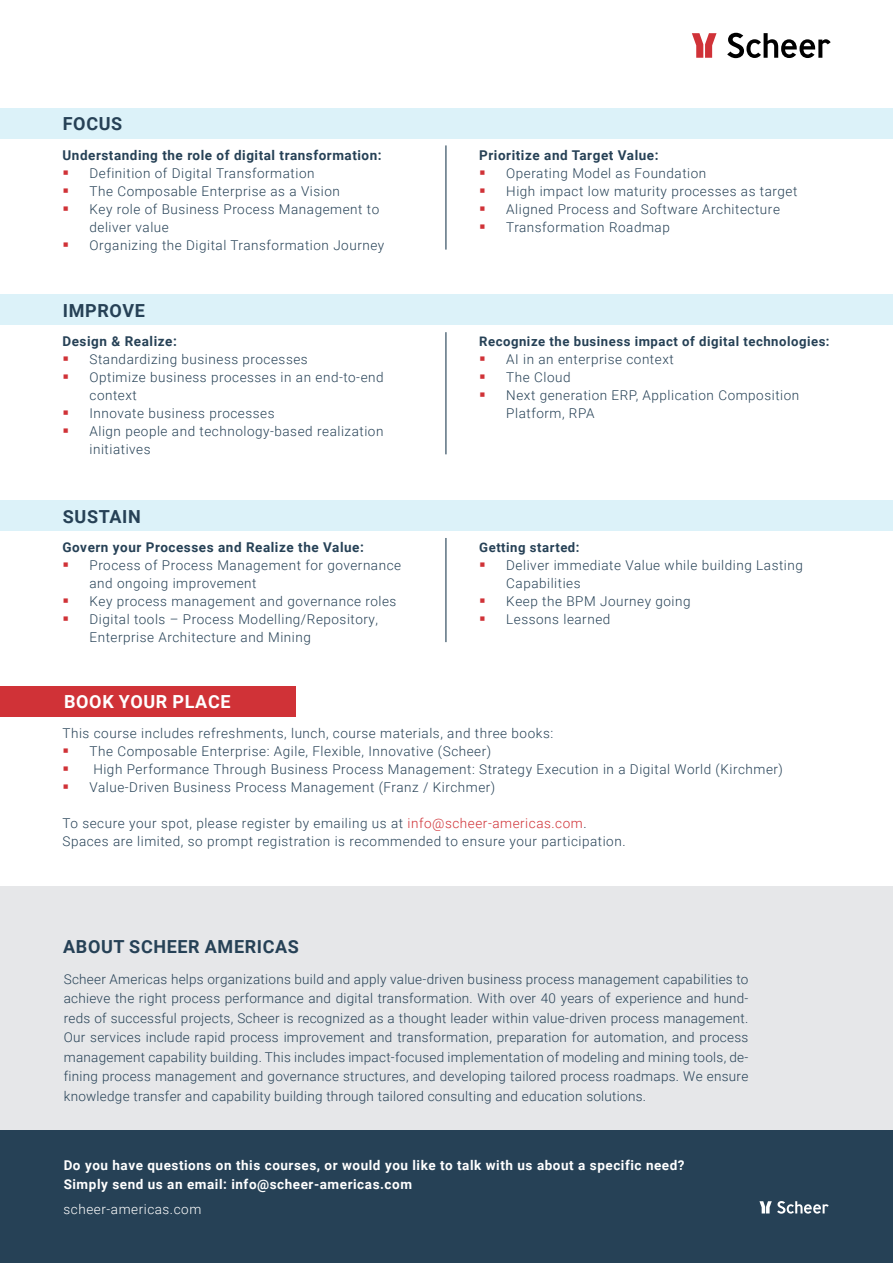
<style>
.page{position:relative;width:893px;height:1263px;background:#fff}
.page>*{position:absolute;margin:0;border:0;box-sizing:border-box;transform-origin:0 0}
.Headline_About_Scheer{font:700 18px "Roboto";letter-spacing:.035em;color:#264156}
.Headline_About_Scheer-2{font:700 18px "Roboto";letter-spacing:.035em;color:#fff}
.Fließtext{font:300 13.5px/18px "Roboto";letter-spacing:.04em;color:#264156}
.Text_blueBox_bold{font:300 13.5px/18px "Roboto";letter-spacing:.04em;color:#264156}
.Text_blueBox_bold-2{font:700 13.5px "Roboto";letter-spacing:.04em;color:#264156}
.Text_blueBox_bold-3{font:700 13.5px "Roboto";letter-spacing:.04em;color:#fff}
.Text_blueBox_bold-4{font:300 13.5px "Roboto";letter-spacing:.04em;color:#fff}
.Text_blueBox_bold-5{font:700 13.2px "Roboto";letter-spacing:.04em;color:#264156}
.s1{color:#d03237}
</style>
<div class="page">
<div style="left:0;top:500px;width:893px;height:31px;background:#dcf2f9"></div>
<div style="left:0;top:294px;width:893px;height:31px;background:#dcf2f9"></div>
<div style="left:0;top:108px;width:893px;height:30px;background:#dcf2f9"></div>
<div style="left:0;top:686px;width:295px;height:30px;background:#d03237"></div>
<hr style="left:445px;top:145px;width:1px;height:105px;background:#264156">
<hr style="left:445px;top:332px;width:1px;height:122px;background:#264156">
<hr style="left:445px;top:538px;width:1px;height:104px;background:#264156">
<svg style="left:692px;top:33px;width:24px;height:25px"></svg>
<svg style="left:727px;top:33px;width:104px;height:25px"></svg>
<div style="left:0;top:886px;width:893px;height:377px;background:#e6e7e9"></div>
<div style="left:0;top:1130px;width:893px;height:133px;background:#264156"></div>
<svg style="left:759px;top:1201px;width:70px;height:13px"></svg>
<p class="Headline_About_Scheer" style="left:63px;top:111px;width:61px">FOCUS</p>
<p class="Text_blueBox_bold-2" style="left:63px;top:145px;width:321px">Understanding the role of digital transformation:</p>
<p class="Fließtext" style="left:90px;top:163px;width:226px">Definition of Digital Transformation</p>
<p class="Fließtext" style="left:90px;top:181px;width:252px">The Composable Enterprise as a Vision</p>
<p class="Fließtext" style="left:90px;top:199px;width:291px">Key role of Business Process Management to deliver value</p>
<p class="Fließtext" style="left:90px;top:235px;width:296px">Organizing the Digital Transformation Journey</p>
<p class="Headline_About_Scheer" style="left:63px;top:298px;width:84px">IMPROVE</p>
<p class="Text_blueBox_bold-2" style="left:63px;top:332px;width:116px">Design &amp; Realize:</p>
<p class="Fließtext" style="left:90px;top:350px;width:220px">Standardizing business processes</p>
<p class="Fließtext" style="left:90px;top:368px;width:296px">Optimize business processes in an end-to-end context</p>
<p class="Fließtext" style="left:90px;top:404px;width:187px">Innovate business processes</p>
<p class="Fließtext" style="left:90px;top:422px;width:295px">Align people and technology-based realization initiatives</p>
<p class="Headline_About_Scheer" style="left:63px;top:504px;width:79px">SUSTAIN</p>
<p class="Text_blueBox_bold-2" style="left:63px;top:538px;width:303px">Govern your Processes and Realize the Value:</p>
<p class="Fließtext" style="left:90px;top:556px;width:313px">Process of Process Management for governance and ongoing improvement</p>
<p class="Fließtext" style="left:90px;top:592px;width:308px">Key process management and governance roles</p>
<p class="Fließtext" style="left:90px;top:610px;width:290px">Digital tools – Process Modelling/Repository,<br>Enterprise Architecture and Mining</p>
<p class="Text_blueBox_bold-2" style="left:479px;top:145px;width:181px">Prioritize and Target Value:</p>
<p class="Fließtext" style="left:506px;top:163px;width:202px">Operating Model as Foundation</p>
<p class="Fließtext" style="left:506px;top:181px;width:293px">High impact low maturity processes as target</p>
<p class="Fließtext" style="left:506px;top:199px;width:275px">Aligned Process and Software Architecture</p>
<p class="Fließtext" style="left:506px;top:217px;width:165px">Transformation Roadmap</p>
<p class="Text_blueBox_bold-5" style="left:479px;top:332px;width:352px">Recognize the business impact of digital technologies:</p>
<p class="Fließtext" style="left:506px;top:350px;width:169px">AI in an enterprise context</p>
<p class="Fließtext" style="left:506px;top:368px;width:66px">The Cloud</p>
<p class="Fließtext" style="left:506px;top:386px;width:294px">Next generation ERP, Application Composition<br>Platform, RPA</p>
<p class="Text_blueBox_bold-5" style="left:479px;top:538px;width:102px">Getting started:</p>
<p class="Fließtext" style="left:506px;top:556px;width:298px">Deliver immediate Value while building Lasting<br>Capabilities</p>
<p class="Fließtext" style="left:506px;top:592px;width:186px">Keep the BPM Journey going</p>
<p class="Fließtext" style="left:506px;top:610px;width:106px">Lessons learned</p>
<p class="Headline_About_Scheer-2" style="left:64px;top:689px;width:168px">BOOK YOUR PLACE</p>
<p class="Text_blueBox_bold" style="left:63px;top:724px;width:492px">This course includes refreshments, lunch, course materials, and three books:</p>
<p class="Fließtext" style="left:90px;top:742px;width:403px">The Composable Enterprise: Agile, Flexible, Innovative (Scheer)</p>
<p class="Fließtext" style="left:93px;top:760px;width:691px">High Performance Through Business Process Management: Strategy Execution in a Digital World (Kirchmer)</p>
<p class="Fließtext" style="left:90px;top:778px;width:407px">Value-Driven Business Process Management (Franz / Kirchmer)</p>
<p class="Text_blueBox_bold" style="left:63px;top:814px;width:565px">To secure your spot, please register by emailing us at <span class="s1">info@scheer-americas.com</span>.<br>Spaces are limited, so prompt registration is recommended to ensure your participation.</p>
<p class="Headline_About_Scheer" style="left:63px;top:933px;width:237px">ABOUT SCHEER AMERICAS</p>
<p class="Fließtext" style="left:64px;top:969px;width:686px;line-height:19.5px;text-align:justify">Scheer Americas helps organizations build and apply value-driven business process management capabilities to achieve the right process performance and digital transformation. With over 40 years of experience and hund&shy;reds of successful projects, Scheer is recognized as a thought leader within value-driven process management.<br>Our services include rapid process improvement and transformation, preparation for automation, and process management capability building. This includes impact-focused implementation of modeling and mining tools, de&shy;fining process management and governance structures, and developing tailored process roadmaps. We ensure knowledge transfer and capability building through tailored consulting and education solutions.</p>
<p class="Text_blueBox_bold-3" style="left:64px;top:1156px;width:622px">Do you have questions on this courses, or would you like to talk with us about a specific need?</p>
<p class="Text_blueBox_bold-3" style="left:64px;top:1174px;width:350px">Simply send us an email: info@scheer-americas.com</p>
<p class="Text_blueBox_bold-4" style="left:64px;top:1199px;width:139px">scheer-americas.com</p>
</div>
